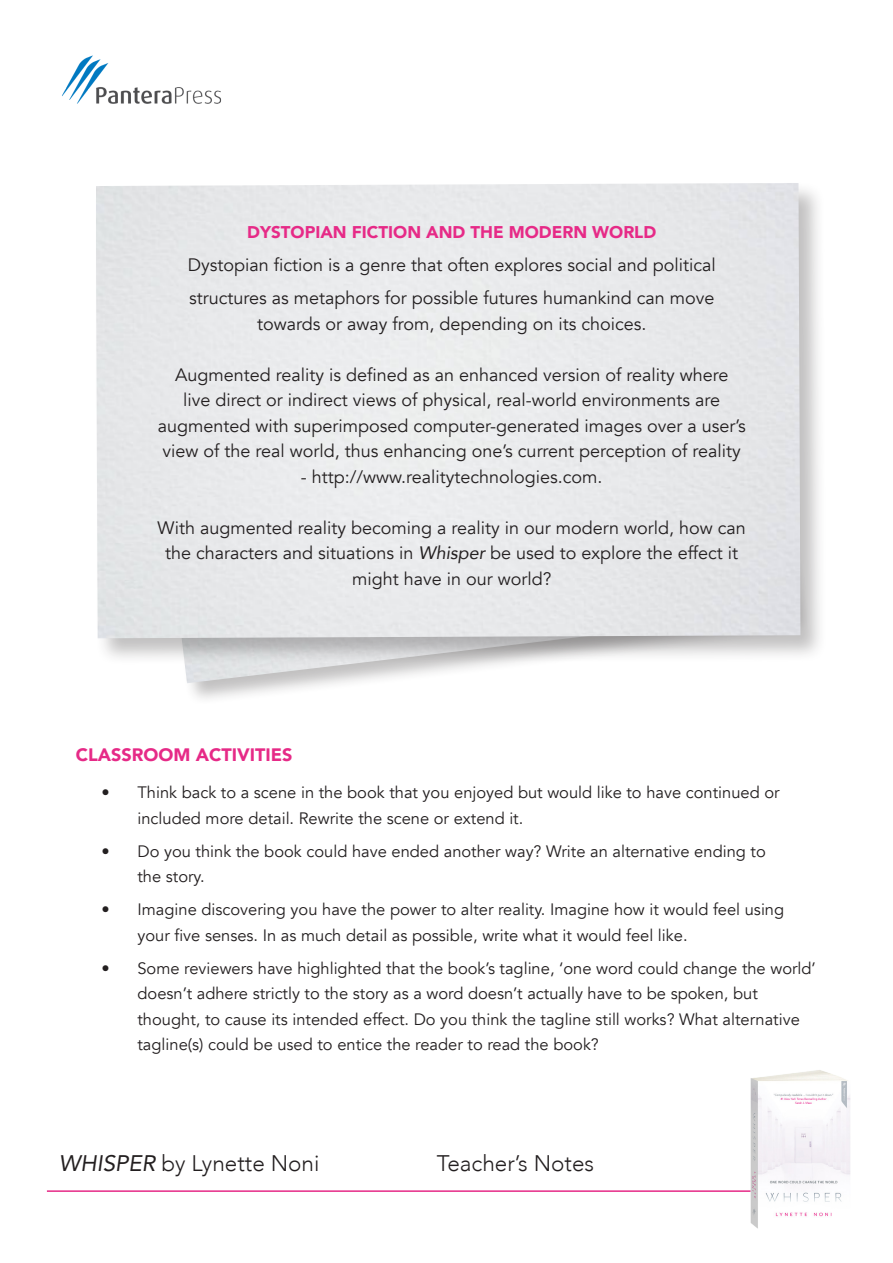
<style>
.page{position:relative;width:893px;height:1263px;background:#fff}
.page>*{position:absolute;margin:0;border:0;box-sizing:border-box;transform-origin:0 0}
.t1{font:300 22.5px "Avenir";color:#231f20}
.t2{font:18px/25.5px "Avenir";color:#231f20;text-align:center}
.t3{font:900 18px "Avenir";color:#e62a87}
.t4{font:900 16.95px "Avenir";color:#e62a87}
.t5{font:16.5px/25.5px "Avenir";color:#231f20}
.s1{font-style:italic}
.s2{font-weight:400;font-style:italic}
</style>
<div class="page">
<hr style="left:47px;top:1190px;width:743px;height:2px;background:#e62a87">
<img style="left:751px;top:1070px;width:99px;height:158px">
<img style="left:62px;top:55px;width:159px;height:49px">
<div style="left:139px;top:216px;width:671px;height:490px;background:#231f20;opacity:.28"></div>
<img style="left:140px;top:666px;width:647px;height:17px">
<div style="left:94px;top:181px;width:734px;height:485px;background:#231f20;opacity:.28"></div>
<div style="left:96px;top:183px;width:704px;height:455px;background:#e8e9eb"></div>
<p class="t4" style="left:247px;top:218px;width:411px">DYSTOPIAN FICTION AND THE MODERN WORLD</p>
<p class="t2" style="left:188px;top:249px;width:529px;line-height:33px;text-align:left">Dystopian fiction is a genre that often explores social and political structures as metaphors for possible futures humankind can move</p>
<p class="t2" style="left:257px;top:311px;width:391px">towards or away from, depending on its choices.</p>
<p class="t2" style="left:158px;top:362px;width:589px">Augmented reality is defined as an enhanced version of reality where<br>live direct or indirect views of physical, real-world environments are augmented with superimposed computer-generated images over a user’s view of the real world, thus enhancing one’s current perception of reality</p>
<p class="t2" style="left:301px;top:464px;width:303px">- http://www.realitytechnologies.com.</p>
<p class="t2" style="left:158px;top:515px;width:590px">With augmented reality becoming a reality in our modern world, how can the characters and situations in <span class="s1">Whisper</span> be used to explore the effect it might have in our world?</p>
<p class="t3" style="left:76px;top:739px;width:218px">CLASSROOM ACTIVITIES</p>
<p class="t5" style="left:137px;top:780px;width:644px;text-indent:-36px">• Think back to a scene in the book that you enjoyed but would like to have continued or included more detail. Rewrite the scene or extend it.</p>
<p class="t5" style="left:137px;top:838px;width:630px;text-indent:-36px">• Do you think the book could have ended another way? Write an alternative ending to the story.</p>
<p class="t5" style="left:137px;top:897px;width:648px;text-indent:-36px">• Imagine discovering you have the power to alter reality. Imagine how it would feel using your five senses. In as much detail as possible, write what it would feel like.</p>
<p class="t5" style="left:137px;top:955px;width:680px;text-indent:-36px">• Some reviewers have highlighted that the book’s tagline, ‘one word could change the world’ doesn’t adhere strictly to the story as a word doesn’t actually have to be spoken, but thought, to cause its intended effect. Do you think the tagline still works? What alternative tagline(s) could be used to entice the reader to read the book?</p>
<h1 class="t1" style="left:59px;top:1150px;width:262px"><span class="s2">WHISPER</span> by Lynette Noni</h1>
<h1 class="t1" style="left:437px;top:1150px;width:159px">Teacher’s Notes</h1>
</div>
